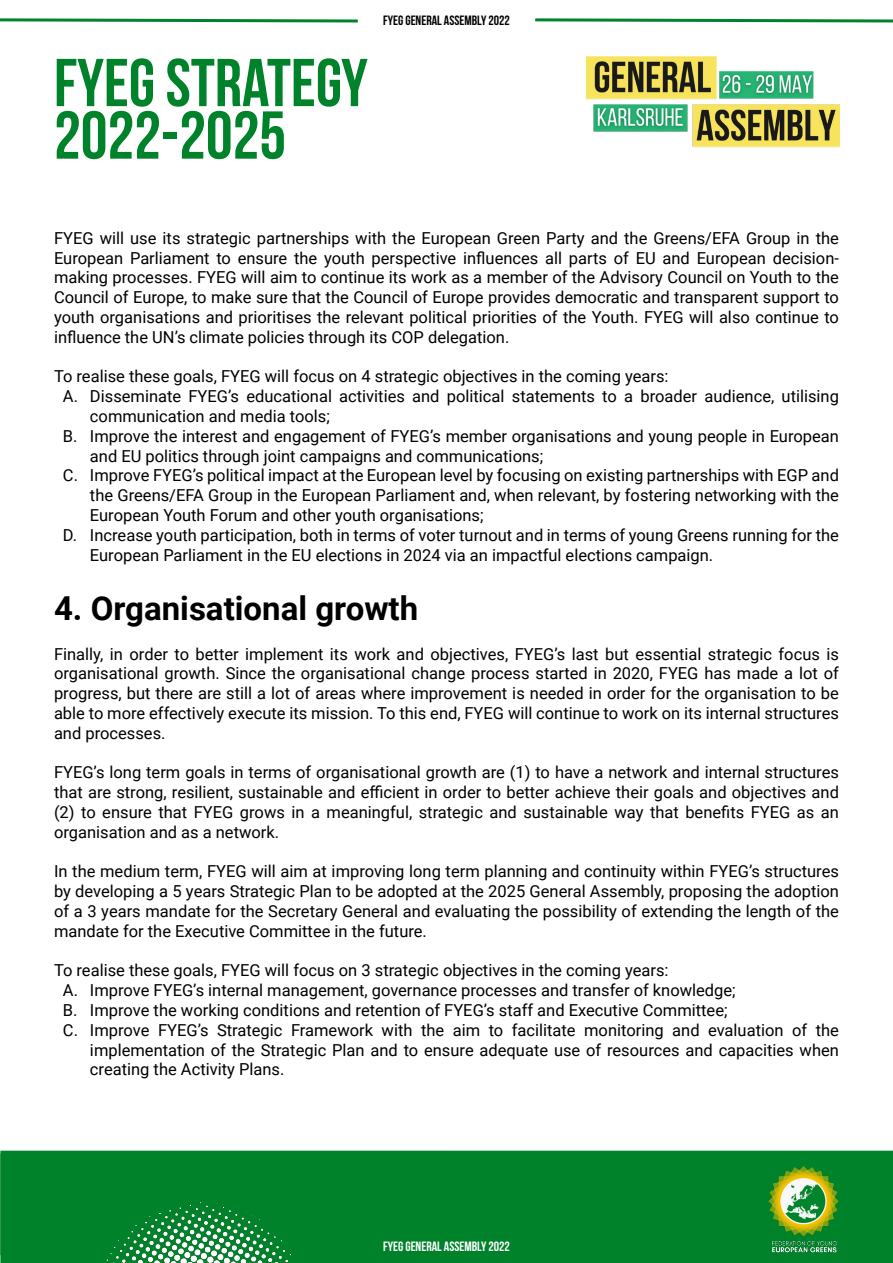
<style>
.page{position:relative;width:893px;height:1263px;background:#fff}
.page>*{position:absolute;margin:0;border:0;box-sizing:border-box;transform-origin:0 0}
.t1{font:700 67.5px/52.5px "Bebas Neue";color:#00822b}
.t2{font:700 33px "Roboto";color:#000}
.t3{font:16.5px/19.8px "Roboto";color:#000;text-align:justify}
.t4{font:700 13.5px "Bebas Neue";color:#fff}
.t5{font:700 13.5px "Bebas Neue";color:#000}
</style>
<div class="page">
<div style="left:0;top:1151px;width:893px;height:112px;background:#00822b"></div>
<img style="left:586px;top:56px;width:253px;height:91px">
<img style="left:758px;top:1164px;width:90px;height:90px">
<div style="left:66px;top:1174px;width:576px;height:89px;background:#00822b"></div>
<svg style="left:0;top:18px;width:358px;height:5px"></svg>
<svg style="left:535px;top:18px;width:358px;height:5px"></svg>
<h1 class="t1" style="left:54px;top:56px;width:315px">FYEG STRATEGY<br>2022-2025</h1>
<p class="t5" style="left:383px;top:13px;width:128px">FYEG GENERAL ASSEMBLY 2022</p>
<p class="t3" style="left:54px;top:227px;width:786px">FYEG will use its strategic partnerships with the European Green Party and the Greens/EFA Group in the European Parliament to ensure the youth perspective influences all parts of EU and European decision&shy;making processes. FYEG will aim to continue its work as a member of the Advisory Council on Youth to the Council of Europe, to make sure that the Council of Europe provides democratic and transparent support to youth organisations and prioritises the relevant political priorities of the Youth. FYEG will also continue to influence the UN’s climate policies through its COP delegation.</p>
<p class="t3" style="left:54px;top:366px;width:616px">To realise these goals, FYEG will focus on 4 strategic objectives in the coming years:</p>
<p class="t3" style="left:63px;top:386px;width:777px">A. Disseminate FYEG’s educational activities and political statements to a broader audience, utilising</p>
<p class="t3" style="left:90px;top:405px;width:241px">communication and media tools;</p>
<p class="t3" style="left:63px;top:425px;width:777px">B. Improve the interest and engagement of FYEG’s member organisations and young people in European</p>
<p class="t3" style="left:90px;top:445px;width:455px">and EU politics through joint campaigns and communications;</p>
<p class="t3" style="left:63px;top:465px;width:777px">C. Improve FYEG’s political impact at the European level by focusing on existing partnerships with EGP and</p>
<p class="t3" style="left:90px;top:485px;width:750px">the Greens/EFA Group in the European Parliament and, when relevant, by fostering networking with the</p>
<p class="t3" style="left:90px;top:504px;width:395px">European Youth Forum and other youth organisations;</p>
<p class="t3" style="left:63px;top:524px;width:777px">D. Increase youth participation, both in terms of voter turnout and in terms of young Greens running for the</p>
<p class="t3" style="left:90px;top:544px;width:625px">European Parliament in the EU elections in 2024 via an impactful elections campaign.</p>
<h2 class="t2" style="left:54px;top:585px;width:366px">4. Organisational growth</h2>
<p class="t3" style="left:54px;top:643px;width:786px">Finally, in order to better implement its work and objectives, FYEG’s last but essential strategic focus is organisational growth. Since the organisational change process started in 2020, FYEG has made a lot of progress, but there are still a lot of areas where improvement is needed in order for the organisation to be able to more effectively execute its mission. To this end, FYEG will continue to work on its internal structures and processes.</p>
<p class="t3" style="left:54px;top:762px;width:786px">FYEG’s long term goals in terms of organisational growth are (1) to have a network and internal structures that are strong, resilient, sustainable and efficient in order to better achieve their goals and objectives and (2) to ensure that FYEG grows in a meaningful, strategic and sustainable way that benefits FYEG as an organisation and as a network.</p>
<p class="t3" style="left:54px;top:861px;width:786px">In the medium term, FYEG will aim at improving long term planning and continuity within FYEG’s structures by developing a 5 years Strategic Plan to be adopted at the 2025 General Assembly, proposing the adoption of a 3 years mandate for the Secretary General and evaluating the possibility of extending the length of the mandate for the Executive Committee in the future.</p>
<p class="t3" style="left:54px;top:960px;width:616px">To realise these goals, FYEG will focus on 3 strategic objectives in the coming years:</p>
<p class="t3" style="left:63px;top:980px;width:674px">A. Improve FYEG’s internal management, governance processes and transfer of knowledge;</p>
<p class="t3" style="left:63px;top:999px;width:666px">B. Improve the working conditions and retention of FYEG’s staff and Executive Committee;</p>
<p class="t3" style="left:63px;top:1019px;width:777px">C. Improve FYEG’s Strategic Framework with the aim to facilitate monitoring and evaluation of the</p>
<p class="t3" style="left:90px;top:1039px;width:750px">implementation of the Strategic Plan and to ensure adequate use of resources and capacities when</p>
<p class="t3" style="left:90px;top:1059px;width:196px">creating the Activity Plans.</p>
<p class="t4" style="left:383px;top:1239px;width:128px">FYEG GENERAL ASSEMBLY 2022</p>
</div>
